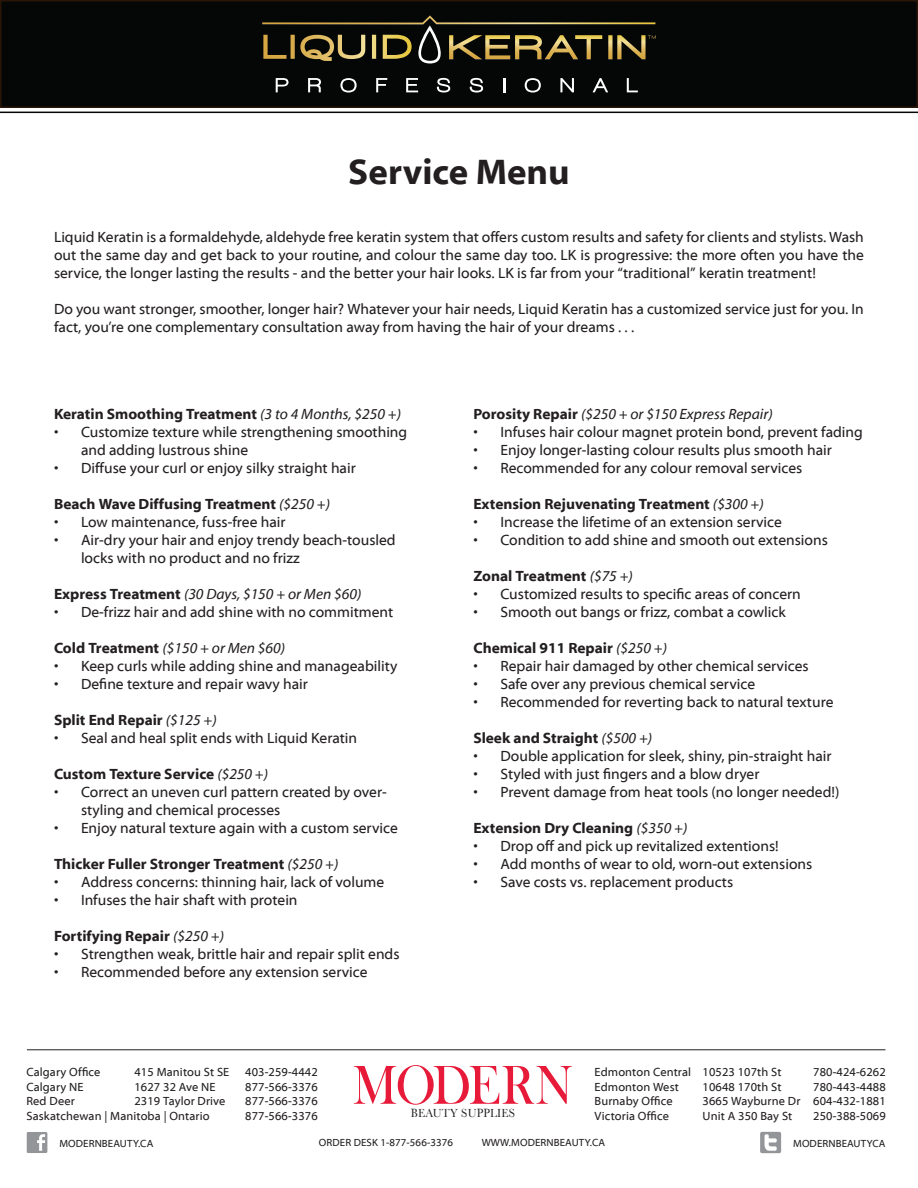
<style>
.page{position:relative;width:918px;height:1188px;background:#fff}
.page>*{position:absolute;margin:0;border:0;box-sizing:border-box;transform-origin:0 0}
.t1{font:56.7px "Bask Old Face";letter-spacing:-.04em;color:#e71b39;scale:.88 1}
.t2{font:700 36px "Myriad Web Pro";color:#231f20}
.t3{font:15px/18px "Myriad Web Pro";color:#231f20}
.t4{font:700 15px "Myriad Web Pro";color:#231f20}
.t5{font:italic 15px "Myriad Web Pro";color:#231f20}
.t6{font:12.3px "Baskerville";letter-spacing:.02em;color:#231f20;scale:.93 1}
.t7{font:12px "Myriad Web Pro";letter-spacing:.01em;color:#231f20}
.t8{font:10.5px "Myriad Web Pro";letter-spacing:.01em;color:#231f20}
.s1{font-weight:400;font-style:italic}
.s2{font-weight:700;font-style:normal}
</style>
<div class="page">
<div style="left:1px;top:1px;width:916px;height:106px;background:#050606"></div>
<div style="left:0;top:0;width:918px;height:108px;border:2px solid #2a1509"></div>
<hr style="left:0;top:112px;width:918px;height:1px;background:#050606">
<svg style="left:276px;top:78px;width:13px;height:14px"></svg>
<svg style="left:308px;top:78px;width:13px;height:14px"></svg>
<svg style="left:340px;top:78px;width:17px;height:15px"></svg>
<svg style="left:376px;top:78px;width:11px;height:14px"></svg>
<svg style="left:406px;top:78px;width:12px;height:14px"></svg>
<svg style="left:437px;top:78px;width:13px;height:15px"></svg>
<svg style="left:470px;top:78px;width:13px;height:15px"></svg>
<svg style="left:503px;top:78px;width:2px;height:14px"></svg>
<svg style="left:525px;top:78px;width:16px;height:15px"></svg>
<svg style="left:560px;top:78px;width:14px;height:14px"></svg>
<svg style="left:593px;top:78px;width:15px;height:14px"></svg>
<svg style="left:627px;top:78px;width:11px;height:14px"></svg>
<svg style="left:418px;top:25px;width:23px;height:38px"></svg>
<img style="left:263px;top:35px;width:149px;height:26px">
<img style="left:449px;top:35px;width:197px;height:24px">
<img style="left:262px;top:15px;width:393px;height:9px">
<svg style="left:648px;top:35px;width:8px;height:4px"></svg>
<hr style="left:27px;top:1050px;width:859px;height:1px;background:#231f20">
<svg style="left:760px;top:1132px;width:21px;height:21px"></svg>
<svg style="left:26px;top:1132px;width:22px;height:21px"></svg>
<p class="t2" style="left:348px;top:152px;width:223px">Service Menu</p>
<p class="t3" style="left:54px;top:228px;width:812px;text-align:justify">Liquid Keratin is a formaldehyde, aldehyde free keratin system that offers custom results and safety for clients and stylists. Wash out the same day and get back to your routine, and colour the same day too. LK is progressive: the more often you have the service, the longer lasting the results - and the better your hair looks. LK is far from your “traditional” keratin treatment!</p>
<p class="t3" style="left:54px;top:300px;width:811px">Do you want stronger, smoother, longer hair? Whatever your hair needs, Liquid Keratin has a customized service just for you. In fact, you’re one complementary consultation away from having the hair of your dreams . . .</p>
<p class="t4" style="left:54px;top:406px;width:349px">Keratin Smoothing Treatment <span class="s1">(3 to 4 Months, $250 +)</span></p>
<p class="t3" style="left:81px;top:423px;width:328px;text-indent:-27px">• Customize texture while strengthening smoothing and adding lustrous shine</p>
<p class="t3" style="left:54px;top:459px;width:303px">• Diffuse your curl or enjoy silky straight hair</p>
<p class="t4" style="left:54px;top:496px;width:278px">Beach Wave Diffusing Treatment <span class="s1">($250 +)</span></p>
<p class="t3" style="left:54px;top:513px;width:233px">• Low maintenance, fuss-free hair</p>
<p class="t3" style="left:81px;top:531px;width:316px;text-indent:-27px">• Air-dry your hair and enjoy trendy beach-tousled locks with no product and no frizz</p>
<p class="t5" style="left:54px;top:586px;width:309px"><span class="s2">Express Treatment</span> (30 Days, $150 + or Men $60)</p>
<p class="t3" style="left:54px;top:603px;width:341px">• De-frizz hair and add shine with no commitment</p>
<p class="t5" style="left:54px;top:640px;width:233px"><span class="s2">Cold Treatment</span> ($150 + or Men $60)</p>
<p class="t3" style="left:54px;top:657px;width:345px">• Keep curls while adding shine and manageability</p>
<p class="t3" style="left:54px;top:675px;width:256px">• Define texture and repair wavy hair</p>
<p class="t4" style="left:54px;top:712px;width:164px">Split End Repair <span class="s1">($125 +)</span></p>
<p class="t3" style="left:54px;top:729px;width:305px">• Seal and heal split ends with Liquid Keratin</p>
<p class="t4" style="left:54px;top:766px;width:216px">Custom Texture Service <span class="s1">($250 +)</span></p>
<p class="t3" style="left:81px;top:783px;width:307px;text-indent:-27px">• Correct an uneven curl pattern created by over&shy;styling and chemical processes</p>
<p class="t3" style="left:54px;top:819px;width:345px">• Enjoy natural texture again with a custom service</p>
<p class="t4" style="left:54px;top:856px;width:286px">Thicker Fuller Stronger Treatment <span class="s1">($250 +)</span></p>
<p class="t3" style="left:54px;top:873px;width:332px">• Address concerns: thinning hair, lack of volume</p>
<p class="t3" style="left:54px;top:891px;width:245px">• Infuses the hair shaft with protein</p>
<p class="t4" style="left:54px;top:928px;width:172px">Fortifying Repair <span class="s1">($250 +)</span></p>
<p class="t3" style="left:54px;top:945px;width:347px">• Strengthen weak, brittle hair and repair split ends</p>
<p class="t3" style="left:54px;top:963px;width:315px">• Recommended before any extension service</p>
<p class="t5" style="left:473px;top:406px;width:301px"><span class="s2">Porosity Repair</span> ($250 + or $150 Express Repair)</p>
<p class="t3" style="left:473px;top:423px;width:391px">• Infuses hair colour magnet protein bond, prevent fading</p>
<p class="t3" style="left:473px;top:441px;width:360px">• Enjoy longer-lasting colour results plus smooth hair</p>
<p class="t3" style="left:473px;top:459px;width:330px">• Recommended for any colour removal services</p>
<p class="t4" style="left:473px;top:496px;width:292px">Extension Rejuvenating Treatment <span class="s1">($300 +)</span></p>
<p class="t3" style="left:473px;top:513px;width:310px">• Increase the lifetime of an extension service</p>
<p class="t3" style="left:473px;top:531px;width:356px">• Condition to add shine and smooth out extensions</p>
<p class="t4" style="left:473px;top:568px;width:161px">Zonal Treatment <span class="s1">($75 +)</span></p>
<p class="t3" style="left:473px;top:585px;width:329px">• Customized results to specific areas of concern</p>
<p class="t3" style="left:473px;top:603px;width:314px">• Smooth out bangs or frizz, combat a cowlick</p>
<p class="t4" style="left:473px;top:640px;width:195px">Chemical 911 Repair <span class="s1">($250 +)</span></p>
<p class="t3" style="left:473px;top:657px;width:337px">• Repair hair damaged by other chemical services</p>
<p class="t3" style="left:473px;top:675px;width:283px">• Safe over any previous chemical service</p>
<p class="t3" style="left:473px;top:693px;width:362px">• Recommended for reverting back to natural texture</p>
<p class="t4" style="left:473px;top:730px;width:180px">Sleek and Straight <span class="s1">($500 +)</span></p>
<p class="t3" style="left:473px;top:747px;width:360px">• Double application for sleek, shiny, pin-straight hair</p>
<p class="t3" style="left:473px;top:765px;width:288px">• Styled with just fingers and a blow dryer</p>
<p class="t3" style="left:473px;top:783px;width:367px">• Prevent damage from heat tools (no longer needed!)</p>
<p class="t4" style="left:473px;top:820px;width:216px">Extension Dry Cleaning <span class="s1">($350 +)</span></p>
<p class="t3" style="left:473px;top:837px;width:307px">• Drop off and pick up revitalized extentions!</p>
<p class="t3" style="left:473px;top:855px;width:340px">• Add months of wear to old, worn-out extensions</p>
<p class="t3" style="left:473px;top:873px;width:261px">• Save costs vs. replacement products</p>
<p class="t7" style="left:26px;top:1066px;width:75px">Calgary Office</p>
<p class="t7" style="left:134px;top:1066px;width:96px">415 Manitou St SE</p>
<p class="t7" style="left:245px;top:1066px;width:74px">403-259-4442</p>
<p class="t7" style="left:26px;top:1080px;width:59px">Calgary NE</p>
<p class="t7" style="left:134px;top:1080px;width:83px">1627 32 Ave NE</p>
<p class="t7" style="left:245px;top:1080px;width:74px">877-566-3376</p>
<p class="t7" style="left:26px;top:1095px;width:50px">Red Deer</p>
<p class="t7" style="left:134px;top:1095px;width:93px">2319 Taylor Drive</p>
<p class="t7" style="left:245px;top:1095px;width:74px">877-566-3376</p>
<p class="t7" style="left:26px;top:1109px;width:185px">Saskatchewan | Manitoba | Ontario</p>
<p class="t7" style="left:245px;top:1109px;width:74px">877-566-3376</p>
<p class="t1" style="left:353px;top:1054px;width:252px">MODERN</p>
<p class="t6" style="left:411px;top:1106px;width:114px">BEAUTY SUPPLIES</p>
<p class="t7" style="left:595px;top:1109px;width:76px">Victoria Office</p>
<p class="t7" style="left:703px;top:1109px;width:91px">Unit A 350 Bay St</p>
<p class="t7" style="left:813px;top:1109px;width:74px">250-388-5069</p>
<p class="t7" style="left:595px;top:1066px;width:189px">Edmonton Central 10523 107th St</p>
<p class="t7" style="left:813px;top:1066px;width:74px">780-424-6262</p>
<p class="t7" style="left:595px;top:1080px;width:86px">Edmonton West</p>
<p class="t7" style="left:703px;top:1080px;width:81px">10648 170th St</p>
<p class="t7" style="left:813px;top:1080px;width:74px">780-443-4488</p>
<p class="t7" style="left:595px;top:1095px;width:80px">Burnaby Office</p>
<p class="t7" style="left:703px;top:1095px;width:185px">3665 Wayburne Dr 604-432-1881</p>
<p class="t8" style="left:59px;top:1137px;width:96px">MODERNBEAUTY.CA</p>
<p class="t8" style="left:319px;top:1137px;width:136px">ORDER DESK 1-877-566-3376</p>
<p class="t8" style="left:482px;top:1137px;width:125px">WWW.MODERNBEAUTY.CA</p>
<p class="t8" style="left:793px;top:1137px;width:94px">MODERNBEAUTYCA</p>
</div>
